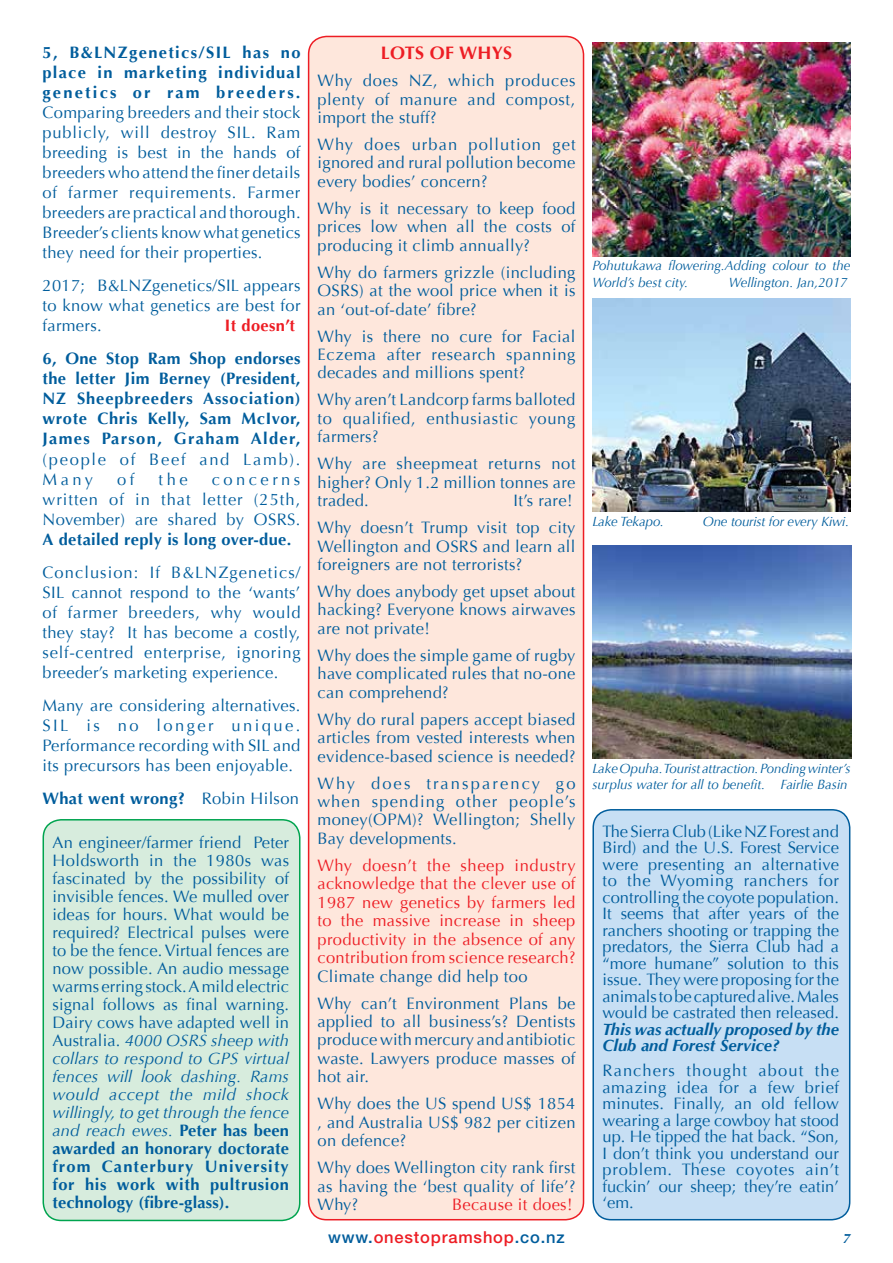
<style>
.page{position:relative;width:893px;height:1263px;background:#fff}
.page>*{position:absolute;margin:0;border:0;box-sizing:border-box;transform-origin:0 0}
.t1{font:700 18px "Optima";letter-spacing:.02em;color:#ed1d24}
.t2{font:16.5px/18.5px "Optima";letter-spacing:.02em;color:#005d9c;text-align:justify}
.t3{font:700 16.5px/20.1px "Optima";letter-spacing:.07em;color:#005d9c;text-align:justify}
.t4{font:16.5px/18.5px "Optima";letter-spacing:.02em;color:#ed1d24;text-align:justify}
.t5{font:700 16.5px "Optima";letter-spacing:.02em;color:#005d9c}
.t6{font:italic 700 16.5px/16.5px "Optima";color:#005d9c}
.t7{font:16.5px/20.1px "Optima";letter-spacing:.105em;color:#005d9c}
.t8{font:500 16.5px "Helvetica Neue LT Std";letter-spacing:.05em;color:#ed1d24}
.t9{font:700 16.5px "Optima";letter-spacing:.02em;color:#ed1d24}
.t10{font:italic 13.5px/16.5px "Optima";color:#005d9c}
.t11{font:italic 700 13.5px "Optima";color:#005d9c}
.s1{font-weight:400}
.s2{font-style:italic}
.s3{font-weight:700}
.s4{color:#005d9c}
</style>
<div class="page">
<div style="left:309px;top:36px;width:274px;height:1184px;background:#fee7dc;border-radius:18px"></div>
<div style="left:308px;top:36px;width:276px;height:1184px;border:2px solid #ed1d24;border-radius:18px"></div>
<div style="left:593px;top:810px;width:257px;height:410px;background:#c7dff4;border-radius:18px"></div>
<div style="left:592px;top:809px;width:258px;height:411px;border:2px solid #005d9c;border-radius:18px"></div>
<div style="left:43px;top:820px;width:257px;height:400px;background:#d7ecdd;border-radius:18px"></div>
<div style="left:43px;top:819px;width:257px;height:402px;border:2px solid #00a44f;border-radius:18px"></div>
<img style="left:592px;top:299px;width:258px;height:212px">
<img style="left:592px;top:545px;width:260px;height:213px">
<img style="left:592px;top:43px;width:259px;height:213px">
<p class="t3" style="left:43px;top:42px;width:260px">5, B&amp;LNZgenetics/SIL has no place in marketing individual genetics or ram breeders.</p>
<p class="t2" style="left:43px;top:102px;width:260px;line-height:20.1px">Comparing breeders and their stock publicly, will destroy SIL. Ram breeding is best in the hands of breeders who attend the finer details of farmer requirements. Farmer breeders are practical and thorough.<br>Breeder’s clients know what genetics they need for their properties.</p>
<p class="t2" style="left:43px;top:276px;width:259px;line-height:20.1px">2017; B&amp;LNZgenetics/SIL appears to know what genetics are best for farmers.</p>
<p class="t9" style="left:225px;top:316px;width:72px">It doesn’t</p>
<p class="t3" style="left:43px;top:349px;width:260px">6, One Stop Ram Shop endorses the letter Jim Berney (President, NZ Sheepbreeders Association) wrote Chris Kelly, Sam McIvor, James Parson, Graham Alder,</p>
<p class="t7" style="left:43px;top:449px;width:260px">(people of Beef and Lamb).<br>Many</p>
<p class="t2" style="left:117px;top:470px;width:19px">of</p>
<p class="t2" style="left:159px;top:470px;width:30px">the</p>
<p class="t2" style="left:43px;top:469px;width:259px;line-height:20.1px;text-indent:169px">concerns written of in that letter (25th, November) are shared by OSRS.</p>
<p class="t5" style="left:43px;top:530px;width:250px">A detailed reply is long over-due.</p>
<p class="t2" style="left:43px;top:562px;width:260px;line-height:20.1px">Conclusion: If B&amp;LNZgenetics/ SIL cannot respond to the ‘wants’ of farmer breeders, why would they stay? It has become a costly, self-centred enterprise, ignoring breeder’s marketing experience.</p>
<p class="t2" style="left:43px;top:695px;width:259px;line-height:20.1px">Many are considering alternatives.<br>SIL is no longer unique.<br>Performance recording with SIL and its precursors has been enjoyable.</p>
<p class="t5" style="left:43px;top:788px;width:258px">What went wrong? <span class="s1">Robin Hilson</span></p>
<p class="t2" style="left:53px;top:833px;width:238px;line-height:18px">An engineer/farmer friend Peter Holdsworth in the 1980s was fascinated by the possibility of invisible fences. We mulled over ideas for hours. What would be required? Electrical pulses were to be the fence. Virtual fences are now possible. An audio message warms erring stock. A mild electric signal follows as final warning.<br>Dairy cows have adapted well in Australia. <span class="s2">4000 OSRS sheep with collars to respond to GPS virtual fences will look dashing. Rams would accept the mild shock willingly, to get through the fence and reach ewes.</span> <span class="s3">Peter has been awarded an honorary doctorate from Canterbury University for his work with pultrusion technology (fibre-glass).</span></p>
<p class="t1" style="left:381px;top:43px;width:133px">LOTS OF WHYS</p>
<p class="t2" style="left:317px;top:71px;width:259px">Why does NZ, which produces plenty of manure and compost, import the stuff?</p>
<p class="t2" style="left:317px;top:135px;width:260px">Why does urban pollution get ignored and rural pollution become every bodies’ concern?</p>
<p class="t2" style="left:317px;top:199px;width:259px">Why is it necessary to keep food prices low when all the costs of producing it climb annually?</p>
<p class="t2" style="left:317px;top:263px;width:259px">Why do farmers grizzle (including OSRS) at the wool price when it is an ‘out-of-date’ fibre?</p>
<p class="t2" style="left:317px;top:327px;width:260px">Why is there no cure for Facial Eczema after research spanning decades and millions spent?</p>
<p class="t2" style="left:317px;top:391px;width:259px">Why aren’t Landcorp farms balloted to qualified, enthusiastic young farmers?</p>
<p class="t2" style="left:317px;top:455px;width:260px">Why are sheepmeat returns not higher? Only 1.2 million tonnes are traded.</p>
<p class="t2" style="left:317px;top:487px;width:259px;line-height:27px;text-align:right">It’s rare!<br>Why doesn’t Trump visit top city</p>
<p class="t2" style="left:317px;top:537px;width:259px">Wellington and OSRS and learn all foreigners are not terrorists?</p>
<p class="t2" style="left:317px;top:582px;width:259px">Why does anybody get upset about hacking? Everyone knows airwaves are not private!</p>
<p class="t2" style="left:317px;top:646px;width:259px">Why does the simple game of rugby have complicated rules that no-one can comprehend?</p>
<p class="t2" style="left:317px;top:710px;width:259px">Why do rural papers accept biased articles from vested interests when evidence-based science is needed?</p>
<p class="t2" style="left:317px;top:774px;width:260px">Why does transparency go when spending other people’s money(OPM)? Wellington; Shelly Bay developments.</p>
<p class="t4" style="left:317px;top:856px;width:260px">Why doesn’t the sheep industry acknowledge that the clever use of 1987 new genetics by farmers led to the massive increase in sheep productivity in the absence of any contribution from science research?</p>
<p class="t2" style="left:317px;top:963px;width:259px;line-height:27px">Climate change did help too<br>Why can’t Environment Plans be</p>
<p class="t2" style="left:317px;top:1012px;width:259px">applied to all business’s? Dentists produce with mercury and antibiotic waste. Lawyers produce masses of hot air.</p>
<p class="t2" style="left:317px;top:1095px;width:259px">Why does the US spend US$ 1854 , and Australia US$ 982 per citizen on defence?</p>
<p class="t2" style="left:317px;top:1158px;width:259px">Why does Wellington city rank first as having the ‘best quality of life’?<br>Why?</p>
<p class="t4" style="left:452px;top:1195px;width:122px">Because it does!</p>
<p class="t10" style="left:592px;top:258px;width:259px">Pohutukawa flowering.Adding colour to the<br>World’s best city.</p>
<p class="t10" style="left:729px;top:274px;width:120px">Wellington. Jan,2017</p>
<p class="t10" style="left:592px;top:513px;width:73px">Lake Tekapo.</p>
<p class="t10" style="left:703px;top:513px;width:148px">One tourist for every Kiwi.</p>
<p class="t10" style="left:592px;top:760px;width:259px">Lake Opuha. Tourist attraction. Ponding winter’s surplus water for all to benefit. Fairlie Basin</p>
<p class="t2" style="left:602px;top:823px;width:238px;line-height:16.5px">The Sierra Club (Like NZ Forest and Bird) and the U.S. Forest Service were presenting an alternative to the Wyoming ranchers for controlling the coyote population.<br>It seems that after years of the ranchers shooting or trapping the predators, the Sierra Club had a “more humane” solution to this issue. They were proposing for the animals to be captured alive. Males would be castrated then released.</p>
<p class="t6" style="left:602px;top:1021px;width:238px">This was actually proposed by the<br>Club and Forest Service?</p>
<p class="t2" style="left:602px;top:1062px;width:238px;line-height:16.5px">Ranchers thought about the amazing idea for a few brief minutes. Finally, an old fellow wearing a large cowboy hat stood up. He tipped the hat back. “Son, I don’t think you understand our problem. These coyotes ain’t fuckin’ our sheep; they’re eatin’ ‘em.</p>
<p class="t8" style="left:328px;top:1227px;width:238px"><span class="s4">www.</span>onestopramshop<span class="s4">.co.nz</span></p>
<p class="t11" style="left:843px;top:1231px;width:9px">7</p>
</div>
